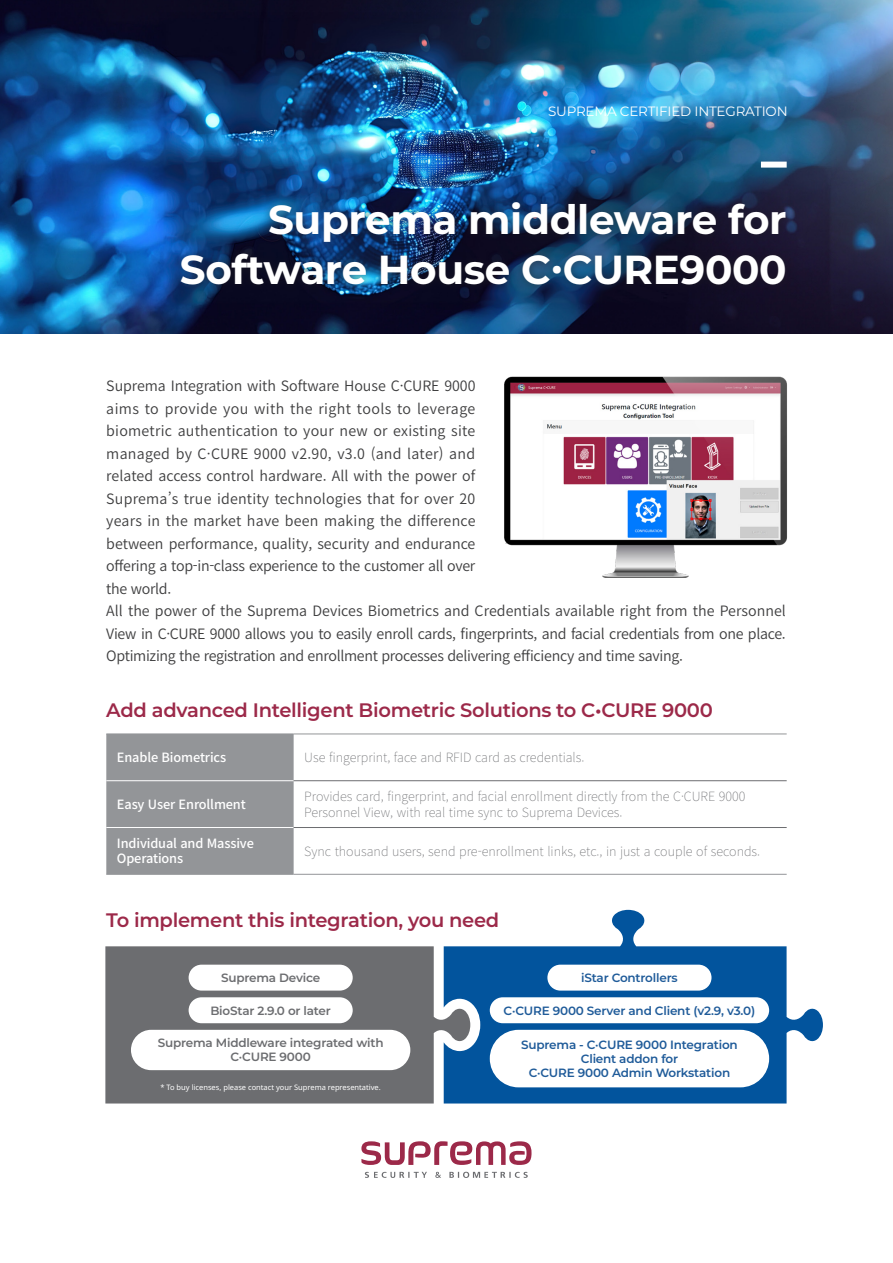
<style>
.page{position:relative;width:893px;height:1263px;background:#fff}
.page>*{position:absolute;margin:0;border:0;box-sizing:border-box;transform-origin:0 0}
.t1{font:700 40.5px/49.5px "Montserrat";letter-spacing:-.01em;color:#fff;text-align:right}
.t2{font:600 19.5px "Montserrat";letter-spacing:-.015em;color:#9c2949}
.t3{font:600 14.25px/22.5px "Noto Sans CJ Kkr";letter-spacing:-.02em;color:#3e3e3f;text-align:justify}
.t4{font:13.5px "Montserrat";letter-spacing:-.015em;color:#fff}
.t5{font:100 12.75px "Noto Sans CJ Kkr";color:#6c6d70}
.t6{font:500 12.75px/15.3px "Noto Sans CJ Kkr";letter-spacing:-.01em;color:#fff}
.t7{font:600 12px/14.2px "Montserrat";letter-spacing:-.015em;color:#1f5b99;text-align:center}
.t8{font:600 12px/14.2px "Montserrat";letter-spacing:-.015em;color:#6c6d70;text-align:center}
.t9{font:7.5px "Noto Sans";color:#fff}
</style>
<div class="page">
<img style="left:0;top:0;width:893px;height:334px">
<div style="left:174px;top:195px;width:620px;height:98px;background:#231f20;opacity:.5"></div>
<div style="left:761px;top:162px;width:26px;height:6px;background:#fff"></div>
<svg style="left:449px;top:1172px;width:79px;height:6px"></svg>
<svg style="left:365px;top:1172px;width:62px;height:6px"></svg>
<svg style="left:435px;top:1172px;width:6px;height:6px"></svg>
<svg style="left:361px;top:1141px;width:171px;height:24px"></svg>
<svg style="left:105px;top:946px;width:339px;height:157px;background:#747578"></svg>
<svg style="left:444px;top:910px;width:379px;height:193px;fill:#02549d"></svg>
<div style="left:189px;top:965px;width:164px;height:25px;background:#fff;border-radius:13px"></div>
<div style="left:189px;top:997px;width:164px;height:26px;background:#fff;border-radius:13px"></div>
<div style="left:547px;top:965px;width:164px;height:25px;background:#fff;border-radius:13px"></div>
<div style="left:490px;top:997px;width:279px;height:26px;background:#fff;border-radius:13px"></div>
<div style="left:490px;top:1030px;width:279px;height:57px;background:#fff;border-radius:29px"></div>
<div style="left:131px;top:1030px;width:279px;height:40px;background:#fff;border-radius:20px"></div>
<div style="left:106px;top:734px;width:188px;height:140px;background:#939598"></div>
<hr style="left:106px;top:780px;width:188px;height:1px;background:#fff">
<hr style="left:106px;top:827px;width:188px;height:1px;background:#fff">
<hr style="left:294px;top:780px;width:493px;height:1px;background:#6c6d70">
<hr style="left:294px;top:827px;width:493px;height:1px;background:#6c6d70">
<hr style="left:106px;top:733px;width:188px;height:1px;background:#939598">
<hr style="left:294px;top:733px;width:493px;height:1px;background:#939598">
<hr style="left:106px;top:874px;width:188px;height:1px;background:#939598">
<hr style="left:294px;top:874px;width:493px;height:1px;background:#939598">
<img style="left:504px;top:376px;width:283px;height:202px">
<p class="t4" style="left:548px;top:102px;width:241px">SUPREMA CERTIFIED INTEGRATION</p>
<p class="t1" style="left:180px;top:193px;width:608px">Suprema middleware for<br>Software House C∙CURE9000</p>
<p class="t3" style="left:106px;top:375px;width:371px">Suprema Integration with Software House C·CURE 9000 aims to provide you with the right tools to leverage biometric authentication to your new or existing site managed by C·CURE 9000 v2.90, v3.0 (and later) and related access control hardware. All with the power of Suprema’s true identity technologies that for over 20 years in the market have been making the difference between performance, quality, security and endurance offering a top-in-class experience to the customer all over the world.</p>
<p class="t3" style="left:106px;top:600px;width:681px">All the power of the Suprema Devices Biometrics and Credentials available right from the Personnel View in C·CURE 9000 allows you to easily enroll cards, fingerprints, and facial credentials from one place.<br>Optimizing the registration and enrollment processes delivering efficiency and time saving.</p>
<p class="t2" style="left:106px;top:696px;width:608px">Add advanced Intelligent Biometric Solutions to C•CURE 9000</p>
<p class="t6" style="left:117px;top:750px;width:111px">Enable Biometrics</p>
<p class="t5" style="left:304px;top:750px;width:282px">Use fingerprint, face and RFID card as credentials.</p>
<p class="t6" style="left:117px;top:797px;width:130px">Easy User Enrollment</p>
<p class="t5" style="left:304px;top:789px;width:443px">Provides card, fingerprint, and facial enrollment directly from the C·CURE 9000</p>
<p class="t5" style="left:304px;top:805px;width:320px">Personnel View, with real time sync to Suprema Devices.</p>
<p class="t6" style="left:117px;top:836px;width:138px">Individual and Massive<br>Operations</p>
<p class="t5" style="left:304px;top:844px;width:457px">Sync thousand users, send pre-enrollment links, etc., in just a couple of seconds.</p>
<p class="t2" style="left:106px;top:906px;width:395px">To implement this integration, you need</p>
<p class="t8" style="left:221px;top:970px;width:101px">Suprema Device</p>
<p class="t8" style="left:210px;top:1003px;width:122px">BioStar 2.9.0 or later</p>
<p class="t8" style="left:158px;top:1035px;width:227px">Suprema Middleware integrated with<br>C·CURE 9000</p>
<p class="t9" style="left:160px;top:1081px;width:222px">* To buy licenses, please contact your Suprema representative.</p>
<p class="t7" style="left:581px;top:970px;width:98px">iStar Controllers</p>
<p class="t7" style="left:504px;top:1003px;width:253px">C·CURE 9000 Server and Client (v2.9, v3.0)</p>
<p class="t7" style="left:521px;top:1036px;width:218px">Suprema - C·CURE 9000 Integration<br>Client addon for</p>
<p class="t7" style="left:529px;top:1065px;width:203px">C·CURE 9000 Admin Workstation</p>
</div>
